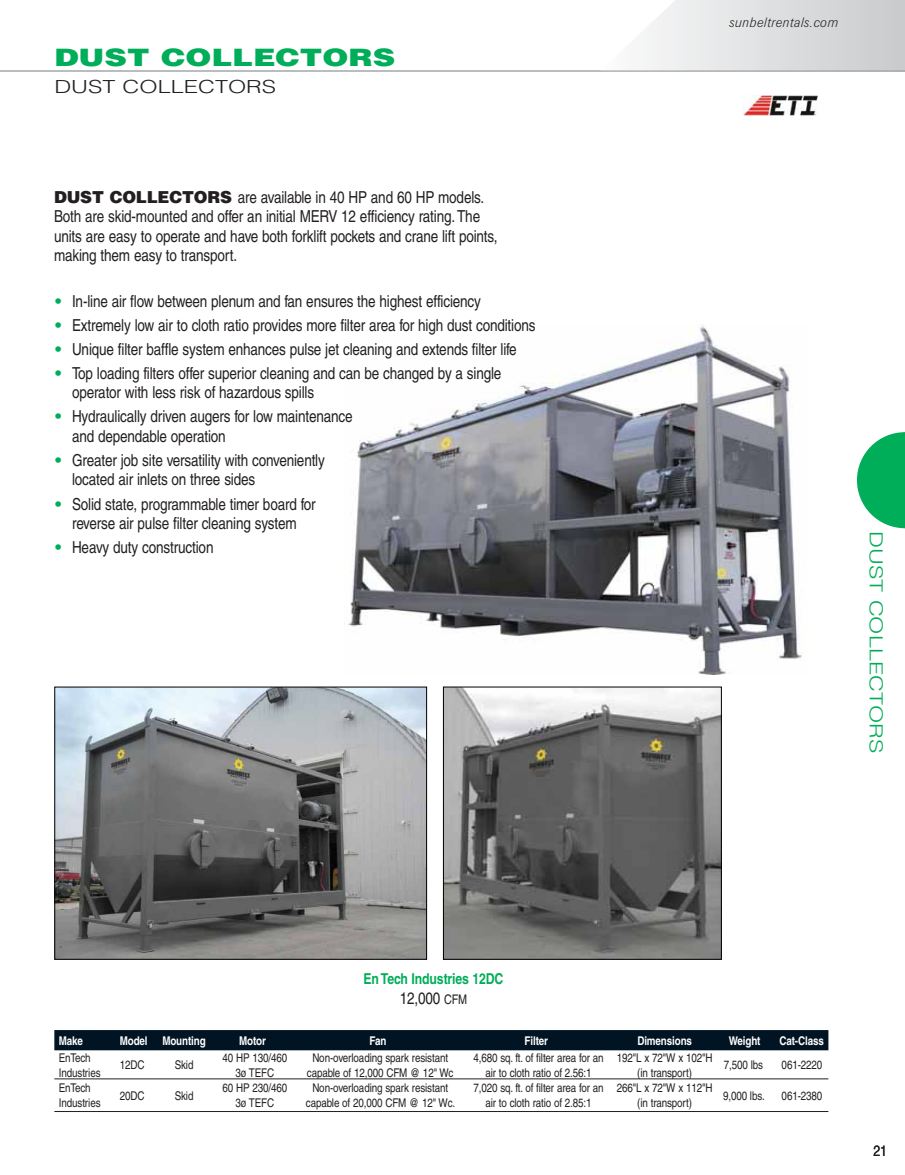
<style>
.page{position:relative;width:905px;height:1175px;background:#fff}
.page>*{position:absolute;margin:0;border:0;box-sizing:border-box;transform-origin:0 0}
.t1{font:900 24px "Helvetica LT";color:#00ad59;scale:1.3 1}
.t2{font:300 18px "Helvetica LT";color:#00ad59;scale:1.3 1}
.t3{font:300 18px "Helvetica LT";color:#231f20;scale:1.3 1}
.t4{font:condensed 16.5px/19.5px "Helvetica LT";letter-spacing:-.01em;color:#231f20}
.t5{font:700 condensed 15px "Helvetica LT";letter-spacing:-.01em;color:#00ad59}
.t6{font:condensed 15px "Helvetica LT";color:#231f20}
.t7{font:italic 300 13.5px "Imago BQ";letter-spacing:.05em;color:#231f20}
.t8{font:condensed 12px/15px "Helvetica LT";letter-spacing:-.01em;color:#231f20;text-align:center}
.t9{font:700 condensed 12px "Helvetica LT";letter-spacing:-.01em;color:#fff}
.s1{font-weight:900;font-stretch:normal}
.s2{font-weight:900;font-stretch:normal;color:#00ad59}
.s3{font-family:"Helvetica LT Narrow SC800";font-stretch:normal;font-size:13.2px}
</style>
<div class="page">
<svg style="left:857px;top:432px;width:47px;height:96px"></svg>
<hr style="left:0;top:71px;width:904px;height:1px;background:#babcbe">
<svg style="left:600px;top:0;width:304px;height:71px"></svg>
<div style="left:54px;top:1030px;width:774px;height:20px;background:#001423"></div>
<hr style="left:54px;top:1078px;width:774px;height:1px;background:#231f20">
<hr style="left:54px;top:1111px;width:774px;height:1px;background:#231f20">
<img style="left:348px;top:324px;width:454px;height:351px">
<img style="left:56px;top:688px;width:369px;height:269px">
<div style="left:54px;top:686px;width:373px;height:273px;border:1px solid #000"></div>
<img style="left:445px;top:688px;width:274px;height:269px">
<img style="left:743px;top:95px;width:75px;height:21px">
<h1 class="t1" style="left:54px;top:48px;width:264px">DUST COLLECTORS</h1>
<p class="t3" style="left:54px;top:80px;width:172px">DUST COLLECTORS</p>
<p class="t4" style="left:54px;top:189px;width:445px"><span class="s1">DUST COLLECTORS</span> are available in 40 HP and 60 HP models.<br>Both are skid-mounted and offer an initial MERV 12 efficiency rating. The units are easy to operate and have both forklift pockets and crane lift points, making them easy to transport.</p>
<p class="t4" style="left:54px;top:293px;width:428px"><span class="s2">•</span> In-line air flow between plenum and fan ensures the highest efficiency</p>
<p class="t4" style="left:54px;top:317px;width:483px"><span class="s2">•</span> Extremely low air to cloth ratio provides more filter area for high dust conditions</p>
<p class="t4" style="left:54px;top:341px;width:464px"><span class="s2">•</span> Unique filter baffle system enhances pulse jet cleaning and extends filter life</p>
<p class="t4" style="left:72px;top:365px;width:431px;text-indent:-18px"><span class="s2">•</span> Top loading filters offer superior cleaning and can be changed by a single operator with less risk of hazardous spills</p>
<p class="t4" style="left:72px;top:409px;width:282px;text-indent:-18px"><span class="s2">•</span> Hydraulically driven augers for low maintenance and dependable operation</p>
<p class="t4" style="left:72px;top:452px;width:254px;text-indent:-18px"><span class="s2">•</span> Greater job site versatility with conveniently located air inlets on three sides</p>
<p class="t4" style="left:54px;top:496px;width:263px;text-align:center"><span class="s2">•</span> Solid state, programmable timer board for reverse air pulse filter cleaning system</p>
<p class="t4" style="left:54px;top:539px;width:161px"><span class="s2">•</span> Heavy duty construction</p>
<p class="t7" style="left:728px;top:14px;width:110px">sunbeltrentals.com</p>
<p class="t2" style="left:882px;top:531px;width:172px;rotate:90deg">DUST COLLECTORS</p>
<p class="t5" style="left:363px;top:973px;width:142px">En Tech Industries 12DC</p>
<p class="t4" style="left:399px;top:990px;width:69px">12,000 <span class="s3">CFM</span></p>
<p class="t9" style="left:59px;top:1036px;width:26px">Make</p>
<p class="t9" style="left:120px;top:1036px;width:88px">Model Mounting</p>
<p class="t9" style="left:239px;top:1036px;width:28px">Motor</p>
<p class="t9" style="left:369px;top:1036px;width:19px">Fan</p>
<p class="t9" style="left:524px;top:1036px;width:25px">Filter</p>
<p class="t9" style="left:637px;top:1036px;width:56px">Dimensions</p>
<p class="t9" style="left:728px;top:1036px;width:33px">Weight</p>
<p class="t9" style="left:779px;top:1036px;width:46px">Cat-Class</p>
<p class="t8" style="left:59px;top:1051px;width:43px;text-align:left">EnTech<br>Industries</p>
<p class="t8" style="left:120px;top:1058px;width:26px">12DC</p>
<p class="t8" style="left:175px;top:1058px;width:20px">Skid</p>
<p class="t8" style="left:222px;top:1051px;width:66px">40 HP 130/460<br>3ø TEFC</p>
<p class="t8" style="left:307px;top:1051px;width:148px">Non-overloading spark resistant capable of 12,000 CFM @ 12" Wc</p>
<p class="t8" style="left:473px;top:1051px;width:132px">4,680 sq. ft. of filter area for an air to cloth ratio of 2.56:1</p>
<p class="t8" style="left:616px;top:1051px;width:97px">192"L x 72"W x 102"H (in transport)</p>
<p class="t8" style="left:724px;top:1058px;width:41px">7,500 lbs</p>
<p class="t8" style="left:781px;top:1058px;width:42px">061-2220</p>
<p class="t8" style="left:59px;top:1082px;width:43px;text-align:left">EnTech<br>Industries</p>
<p class="t8" style="left:120px;top:1089px;width:26px">20DC</p>
<p class="t8" style="left:175px;top:1089px;width:20px">Skid</p>
<p class="t8" style="left:222px;top:1082px;width:66px">60 HP 230/460<br>3ø TEFC</p>
<p class="t8" style="left:306px;top:1082px;width:151px">Non-overloading spark resistant capable of 20,000 CFM @ 12" Wc.</p>
<p class="t8" style="left:473px;top:1082px;width:132px">7,020 sq. ft. of filter area for an air to cloth ratio of 2.85:1</p>
<p class="t8" style="left:616px;top:1082px;width:97px">266"L x 72"W x 112"H (in transport)</p>
<p class="t8" style="left:723px;top:1089px;width:43px">9,000 lbs.</p>
<p class="t8" style="left:781px;top:1089px;width:42px">061-2380</p>
<p class="t6" style="left:873px;top:1145px;width:15px">21</p>
</div>
